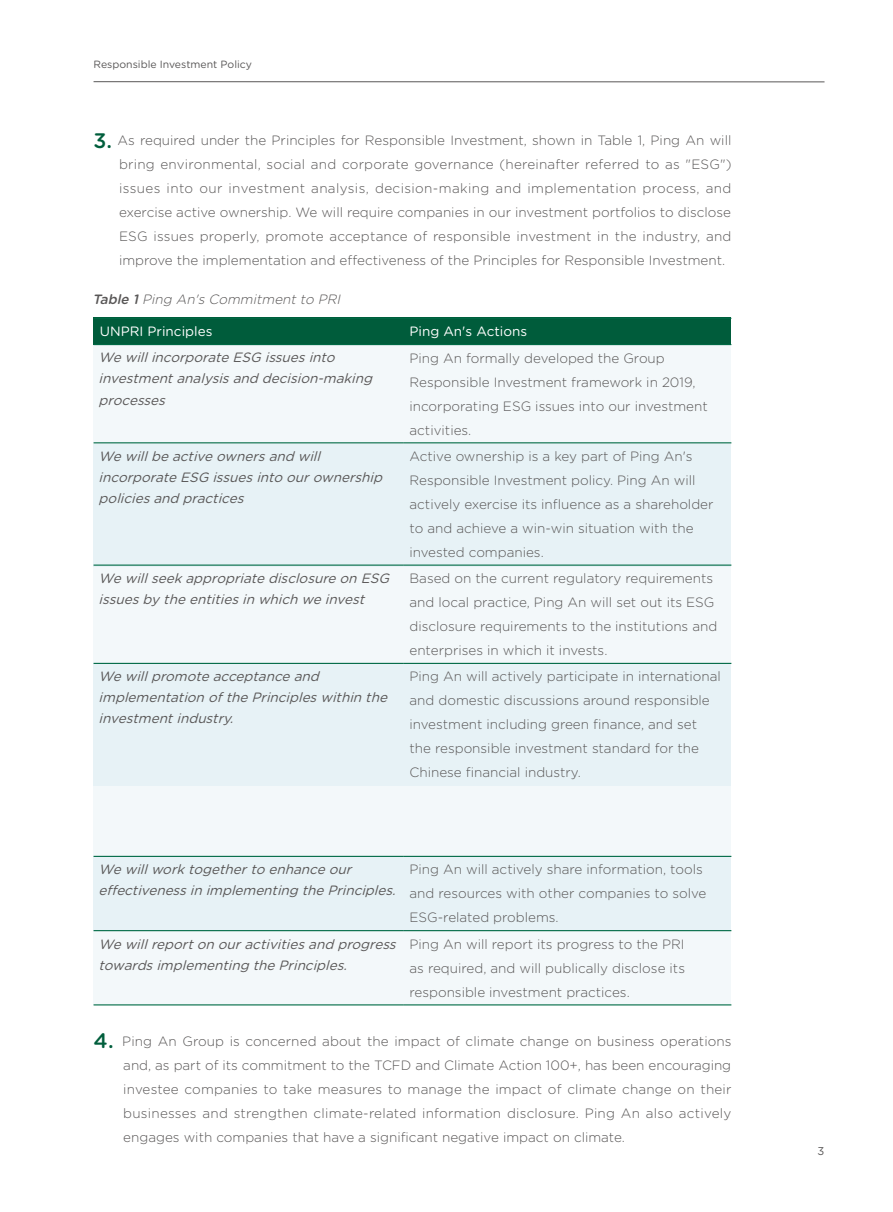
<style>
.page{position:relative;width:893px;height:1212px;background:#fff}
.page>*{position:absolute;margin:0;border:0;box-sizing:border-box;transform-origin:0 0}
.t1{font:300 13.5px/24px "Gotham Rounded";color:#595757}
.t2{font:italic 13.5px/21px "Gotham Rounded";color:#595757}
.t3{font:13.5px "Gotham Rounded";color:#fff}
.t4{font:italic 300 13.5px "Gotham Rounded";color:#595757}
.t5{font:11.25px "Gotham Rounded";color:#595757}
.t6{font:10.5px "Gotham Rounded";color:#595757}
.s1{font-weight:500;font-size:21px;color:#005e3c}
.s2{font-weight:500}
</style>
<div class="page">
<hr style="left:94px;top:81px;width:730px;height:1px;background:#595757">
<div style="left:94px;top:319px;width:637px;height:685px;background:#f3f8fa"></div>
<div style="left:94px;top:444px;width:637px;height:122px;background:#e7f2f6"></div>
<div style="left:94px;top:664px;width:637px;height:122px;background:#e7f2f6"></div>
<div style="left:94px;top:856px;width:637px;height:75px;background:#e7f2f6"></div>
<div style="left:94px;top:318px;width:637px;height:27px;background:#005c3b"></div>
<hr style="left:94px;top:318px;width:309px;height:1px;background:#006a45">
<hr style="left:403px;top:318px;width:328px;height:1px;background:#006a45">
<hr style="left:94px;top:344px;width:309px;height:1px;background:#006a45">
<hr style="left:403px;top:344px;width:328px;height:1px;background:#006a45">
<hr style="left:94px;top:442px;width:309px;height:1px;background:#006a45">
<hr style="left:403px;top:442px;width:328px;height:1px;background:#006a45">
<hr style="left:94px;top:564px;width:309px;height:2px;background:#006a45">
<hr style="left:403px;top:564px;width:328px;height:2px;background:#006a45">
<hr style="left:94px;top:663px;width:309px;height:1px;background:#006a45">
<hr style="left:403px;top:663px;width:328px;height:1px;background:#006a45">
<hr style="left:94px;top:856px;width:309px;height:1px;background:#006a45">
<hr style="left:403px;top:856px;width:328px;height:1px;background:#006a45">
<hr style="left:94px;top:930px;width:309px;height:1px;background:#006a45">
<hr style="left:403px;top:930px;width:328px;height:1px;background:#006a45">
<hr style="left:94px;top:1004px;width:309px;height:1px;background:#006a45">
<hr style="left:403px;top:1004px;width:328px;height:1px;background:#006a45">
<p class="t6" style="left:94px;top:58px;width:160px">Responsible Investment Policy</p>
<p class="t1" style="left:119px;top:128px;width:614px;text-align:justify;text-indent:-26px"><span class="s1">3.</span> As required under the Principles for Responsible Investment, shown in Table 1, Ping An will bring environmental, social and corporate governance (hereinafter referred to as "ESG") issues into our investment analysis, decision-making and implementation process, and exercise active ownership. We will require companies in our investment portfolios to disclose ESG issues properly, promote acceptance of responsible investment in the industry, and improve the implementation and effectiveness of the Principles for Responsible Investment.</p>
<p class="t4" style="left:93px;top:290px;width:253px"><span class="s2">Table 1</span>Ping An's Commitmentto PRI</p>
<p class="t3" style="left:100px;top:322px;width:114px">UNPRI Principles</p>
<p class="t3" style="left:409px;top:322px;width:119px">Ping An's Actions</p>
<p class="t2" style="left:99px;top:347px;width:280px">WewillincorporateESG issuesinto investmentanalysisand decision-making processes</p>
<p class="t1" style="left:409px;top:345px;width:300px">Ping An formally developed the Group Responsible Investment framework in 2019, incorporating ESG issues into our investment activities.</p>
<p class="t2" style="left:99px;top:445px;width:290px">Wewillbeactiveownersand will incorporateESG issuesinto ourownership policiesand practices</p>
<p class="t1" style="left:409px;top:443px;width:306px">Active ownership is a key part of Ping An's Responsible Investment policy. Ping An will actively exercise its influence as a shareholder to and achieve a win-win situation with the invested companies.</p>
<p class="t2" style="left:99px;top:567px;width:296px">WewillseekappropriatedisclosureonESG issuesbytheentitiesinwhichweinvest</p>
<p class="t1" style="left:409px;top:566px;width:309px">Based on the current regulatory requirements and local practice, Ping An will set out its ESG disclosure requirements to the institutions and enterprises in which it invests.</p>
<p class="t2" style="left:99px;top:665px;width:294px">Wewillpromoteacceptanceand implementationofthePrincipleswithinthe investmentindustry.</p>
<p class="t1" style="left:409px;top:664px;width:313px">Ping An will actively participate in international and domestic discussions around responsible investment including green finance, and set the responsible investment standard for the Chinese financial industry.</p>
<p class="t2" style="left:99px;top:858px;width:303px">Wewillworktogetherto enhanceour effectivenessinimplementing thePrinciples.</p>
<p class="t1" style="left:409px;top:857px;width:298px">Ping An will actively share information, tools and resources with other companies to solve<br>ESG-related problems.</p>
<p class="t2" style="left:99px;top:933px;width:303px">Wewillreportonouractivitiesand progress towardsimplementing thePrinciples.</p>
<p class="t1" style="left:409px;top:931px;width:277px;text-align:justify">Ping An will report its progress to the PRI as required, and will publically disclose its responsible investment practices.</p>
<p class="t1" style="left:123px;top:1028px;width:610px;text-align:justify;text-indent:-30px"><span class="s1">4.</span> Ping An Group is concerned about the impact of climate change on business operations and, as part of its commitment to the TCFD and Climate Action 100+, has been encouraging investee companies to take measures to manage the impact of climate change on their businesses and strengthen climate-related information disclosure. Ping An also actively engages with companies that have a significant negative impact on climate.</p>
<p class="t5" style="left:818px;top:1143px;width:8px">3</p>
</div>
